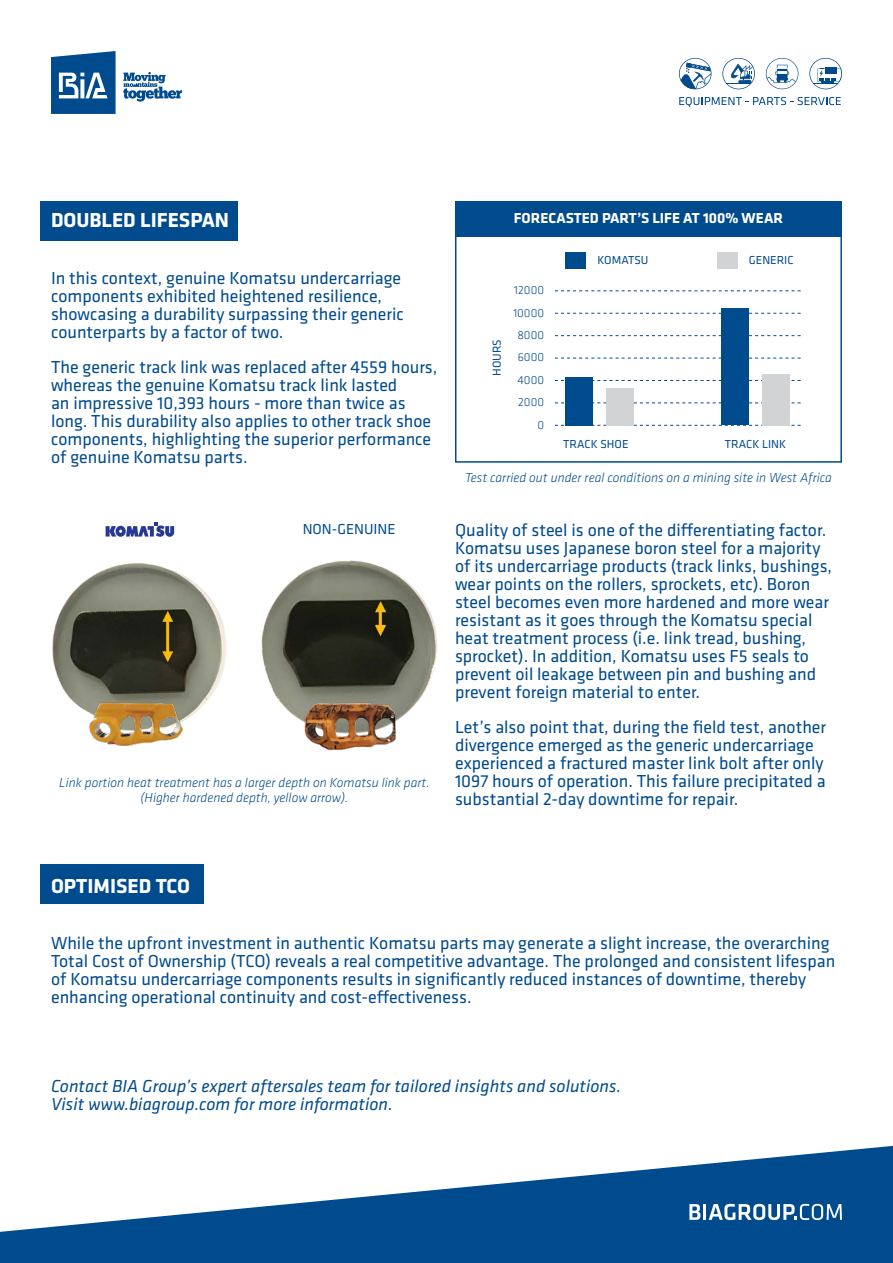
<style>
.page{position:relative;width:893px;height:1263px;background:#fff}
.page>*{position:absolute;margin:0;border:0;box-sizing:border-box;transform-origin:0 0}
.t1{font:700 21px "Klavika";color:#fff}
.t2{font:18px/18px "Klavika";color:#004b8d}
.t3{font:italic 18px/18px "Klavika";color:#004b8d}
.t4{font:700 15px "Klavika";color:#fff}
.t5{font:15px "Klavika";color:#004b8d}
.t6{font:italic 300 13.5px/15px "Klavika";color:#004b8d;text-align:center}
.t7{font:12px "Klavika";color:#004b8d}
.t8{font:300 12px "Klavika";color:#004b8d}
</style>
<div class="page">
<svg style="left:0;top:1146px;width:893px;height:117px;fill:#004b8d"></svg>
<svg style="left:51px;top:51px;width:65px;height:63px"></svg>
<svg style="left:123px;top:72px;width:59px;height:30px"></svg>
<svg style="left:689px;top:1204px;width:11px;height:16px"></svg>
<hr style="left:703px;top:1204px;width:3px;height:16px;background:#fff">
<svg style="left:709px;top:1204px;width:133px;height:16px"></svg>
<svg style="left:809px;top:58px;width:33px;height:31px"></svg>
<svg style="left:766px;top:58px;width:32px;height:31px"></svg>
<svg style="left:722px;top:58px;width:33px;height:31px"></svg>
<svg style="left:679px;top:58px;width:32px;height:31px"></svg>
<svg style="left:679px;top:97px;width:162px;height:10px"></svg>
<div style="left:455px;top:201px;width:387px;height:36px;background:#004b8d"></div>
<div style="left:455px;top:201px;width:387px;height:262px;border:2px solid #004b8d"></div>
<div style="left:565px;top:253px;width:21px;height:16px;background:#004b8d"></div>
<div style="left:718px;top:253px;width:20px;height:16px;background:#d1d3d4"></div>
<svg style="left:555px;top:425px;width:246px;height:1px"></svg>
<svg style="left:555px;top:403px;width:246px;height:1px"></svg>
<svg style="left:555px;top:380px;width:246px;height:1px"></svg>
<svg style="left:555px;top:358px;width:246px;height:1px"></svg>
<svg style="left:555px;top:335px;width:246px;height:1px"></svg>
<svg style="left:555px;top:313px;width:246px;height:1px"></svg>
<svg style="left:555px;top:291px;width:246px;height:1px"></svg>
<div style="left:565px;top:377px;width:28px;height:48px;background:#004b8d"></div>
<div style="left:606px;top:388px;width:28px;height:37px;background:#d1d3d4"></div>
<div style="left:721px;top:308px;width:28px;height:117px;background:#004b8d"></div>
<div style="left:762px;top:374px;width:28px;height:51px;background:#d1d3d4"></div>
<div style="left:41px;top:201px;width:197px;height:40px;background:#004b8d"></div>
<img style="left:52px;top:563px;width:175px;height:157px">
<img style="left:261px;top:560px;width:177px;height:160px">
<img style="left:300px;top:691px;width:98px;height:60px">
<img style="left:87px;top:695px;width:98px;height:51px">
<svg style="left:106px;top:522px;width:68px;height:15px"></svg>
<div style="left:41px;top:865px;width:163px;height:39px;background:#004b8d"></div>
<p class="t1" style="left:51px;top:205px;width:179px">DOUBLED LIFESPAN</p>
<p class="t2" style="left:51px;top:268px;width:354px">In this context, genuine Komatsu undercarriage components exhibited heightened resilience, showcasing a durability surpassing their generic counterparts by a factor of two.</p>
<p class="t2" style="left:51px;top:357px;width:388px">The generic track link was replaced after 4559 hours, whereas the genuine Komatsu track link lasted<br>an impressive 10,393 hours - more than twice as long. This durability also applies to other track shoe components, highlighting the superior performance of genuine Komatsu parts.</p>
<p class="t5" style="left:303px;top:519px;width:94px">NON-GENUINE</p>
<p class="t6" style="left:59px;top:775px;width:372px">Link portion heat treatment has a larger depth on Komatsu link part. (Higher hardened depth, yellow arrow).</p>
<p class="t4" style="left:514px;top:208px;width:271px">FORECASTED PART’S LIFE AT 100% WEAR</p>
<p class="t7" style="left:598px;top:252px;width:52px">KOMATSU</p>
<p class="t7" style="left:749px;top:252px;width:46px">GENERIC</p>
<p class="t8" style="left:514px;top:283px;width:31px">12000</p>
<p class="t7" style="left:489px;top:376px;width:38px;rotate:-90deg">HOURS</p>
<p class="t8" style="left:513px;top:305px;width:32px">10000</p>
<p class="t8" style="left:517px;top:328px;width:28px">8000</p>
<p class="t8" style="left:518px;top:350px;width:28px">6000</p>
<p class="t8" style="left:517px;top:373px;width:28px">4000</p>
<p class="t8" style="left:518px;top:395px;width:27px">2000</p>
<p class="t8" style="left:537px;top:417px;width:8px">0</p>
<p class="t7" style="left:563px;top:436px;width:67px">TRACK SHOE</p>
<p class="t7" style="left:725px;top:436px;width:63px">TRACK LINK</p>
<p class="t6" style="left:465px;top:470px;width:368px">Test carried out under real conditions on a mining site in West Africa</p>
<p class="t2" style="left:455px;top:520px;width:379px">Quality of steel is one of the differentiating factor.<br>Komatsu uses Japanese boron steel for a majority of its undercarriage products (track links, bushings, wear points on the rollers, sprockets, etc). Boron steel becomes even more hardened and more wear resistant as it goes through the Komatsu special heat treatment process (i.e. link tread, bushing, sprocket). In addition, Komatsu uses F5 seals to prevent oil leakage between pin and bushing and prevent foreign material to enter.</p>
<p class="t2" style="left:455px;top:717px;width:373px">Let’s also point that, during the field test, another divergence emerged as the generic undercarriage experienced a fractured master link bolt after only 1097 hours of operation. This failure precipitated a substantial 2-day downtime for repair.</p>
<p class="t1" style="left:51px;top:871px;width:141px">OPTIMISED TCO</p>
<p class="t2" style="left:51px;top:934px;width:786px">While the upfront investment in authentic Komatsu parts may generate a slight increase, the overarching Total Cost of Ownership (TCO) reveals a real competitive advantage. The prolonged and consistent lifespan of Komatsu undercarriage components results in significantly reduced instances of downtime, thereby enhancing operational continuity and cost-effectiveness.</p>
<p class="t3" style="left:51px;top:1077px;width:572px">Contact BIA Group’s expert aftersales team for tailored insights and solutions.<br>Visit www.biagroup.com for more information.</p>
</div>
